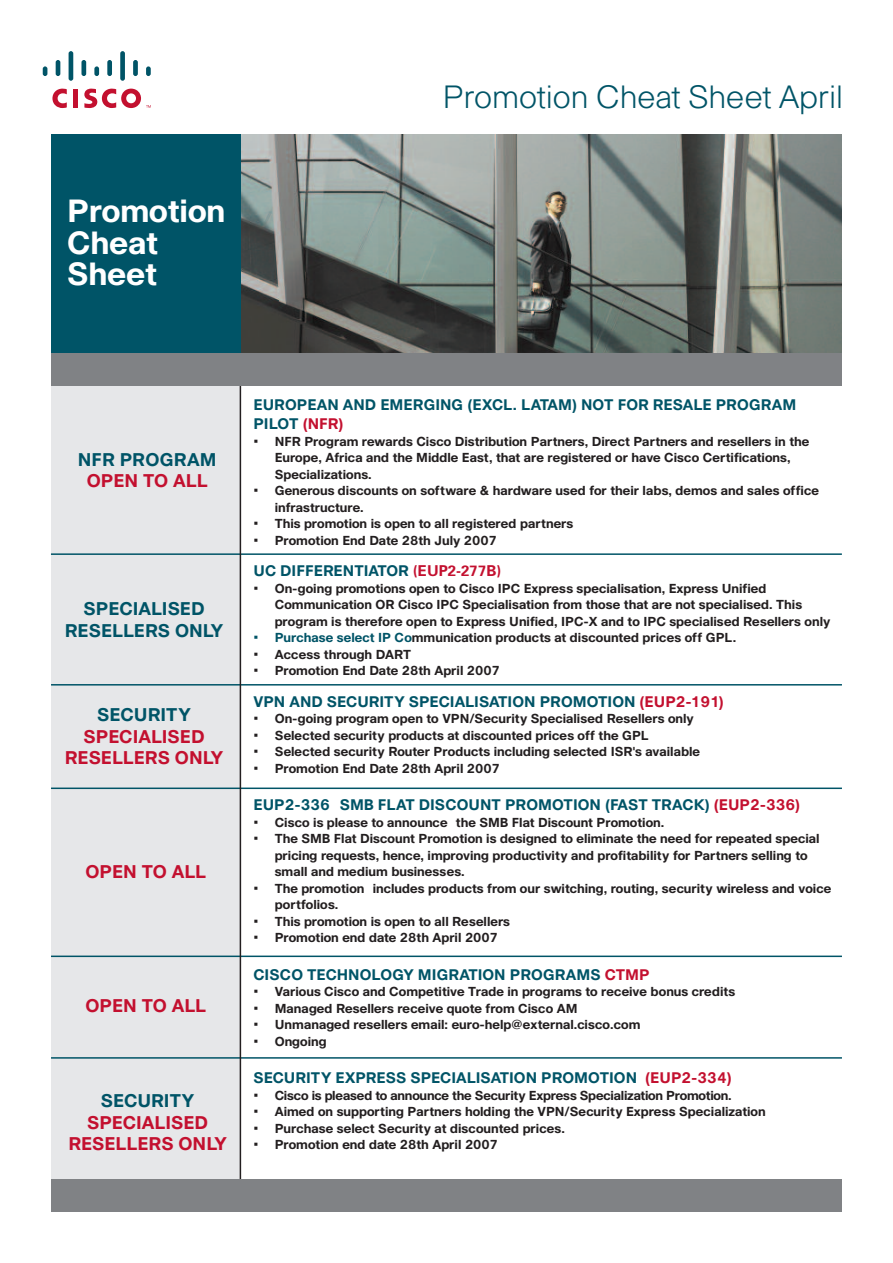
<style>
.page{position:relative;width:893px;height:1263px;background:#fff}
.page>*{position:absolute;margin:0;border:0;box-sizing:border-box;transform-origin:0 0}
.t1{font:300 31.5px "Cisco";color:#005467}
.t2{font:700 31.5px/31.5px "Cisco";color:#fff}
.t3{font:700 18px/21.6px "Cisco";color:#c3102f;text-align:center}
.t4{font:700 18px/21.6px "Cisco";color:#005467;text-align:center}
.t5{font:700 15px/19.5px "Cisco";color:#005467}
.t6{font:700 12.75px/16.5px "Cisco";color:#231f20}
.t7{font:700 12.75px "Cisco";letter-spacing:-.02em;color:#231f20}
.s1{color:#c3102f}
.s2{font-family:"Univers";color:#c3102f}
.s3{color:#005467}
</style>
<div class="page">
<div style="left:51px;top:385px;width:190px;height:796px;background:#e6e7e9"></div>
<img style="left:241px;top:135px;width:601px;height:219px">
<div style="left:51px;top:135px;width:190px;height:221px;background:#005467"></div>
<hr style="left:51px;top:787px;width:791px;height:2px;background:#005467">
<hr style="left:51px;top:955px;width:791px;height:2px;background:#005467">
<hr style="left:51px;top:684px;width:791px;height:1px;background:#005467">
<hr style="left:51px;top:553px;width:791px;height:2px;background:#005467">
<hr style="left:51px;top:1057px;width:791px;height:2px;background:#005467">
<div style="left:73px;top:89px;width:5px;height:19px;background:#c3102f"></div>
<svg style="left:52px;top:89px;width:15px;height:19px"></svg>
<hr style="left:43px;top:66px;width:4px;height:10px;background:#005467;border-radius:2px">
<hr style="left:56px;top:60px;width:4px;height:16px;background:#005467;border-radius:2px">
<hr style="left:69px;top:51px;width:4px;height:30px;background:#005467;border-radius:2px">
<div style="left:81px;top:60px;width:5px;height:16px;background:#005467;border-radius:2px"></div>
<div style="left:94px;top:66px;width:5px;height:10px;background:#005467;border-radius:2px"></div>
<div style="left:107px;top:60px;width:5px;height:16px;background:#005467;border-radius:2px"></div>
<div style="left:120px;top:51px;width:5px;height:30px;background:#005467;border-radius:2px"></div>
<div style="left:133px;top:60px;width:5px;height:16px;background:#005467;border-radius:2px"></div>
<div style="left:146px;top:66px;width:5px;height:10px;background:#005467;border-radius:2px"></div>
<svg style="left:84px;top:89px;width:67px;height:19px"></svg>
<hr style="left:240px;top:363px;width:1px;height:820px;background:#231f20">
<div style="left:51px;top:354px;width:791px;height:32px;background:#808285"></div>
<div style="left:51px;top:1179px;width:791px;height:33px;background:#808285"></div>
<h1 class="t2" style="left:67px;top:198px;width:160px">Promotion<br>Cheat<br>Sheet</h1>
<h1 class="t1" style="left:443px;top:86px;width:401px">Promotion Cheat Sheet April</h1>
<h2 class="t4" style="left:78px;top:450px;width:140px">NFR PROGRAM</h2>
<h2 class="t3" style="left:87px;top:472px;width:122px">OPEN TO ALL</h2>
<h2 class="t4" style="left:65px;top:600px;width:160px">SPECIALISED<br>RESELLERS ONLY</h2>
<h2 class="t4" style="left:97px;top:706px;width:95px">SECURITY</h2>
<h2 class="t3" style="left:65px;top:727px;width:160px">SPECIALISED<br>RESELLERS ONLY</h2>
<h2 class="t3" style="left:85px;top:862px;width:122px">OPEN TO ALL</h2>
<h2 class="t3" style="left:85px;top:997px;width:122px">OPEN TO ALL</h2>
<h2 class="t4" style="left:101px;top:1092px;width:95px">SECURITY</h2>
<h2 class="t3" style="left:68px;top:1113px;width:160px">SPECIALISED<br>RESELLERS ONLY</h2>
<p class="t5" style="left:253px;top:396px;width:544px">EUROPEAN AND EMERGING (EXCL. LATAM) NOT FOR RESALE PROGRAM<br>PILOT <span class="s1">(NFR)</span></p>
<p class="t6" style="left:275px;top:434px;width:536px;text-indent:-21px">• NFR Program rewards Cisco Distribution Partners, Direct Partners and resellers in the<br>Europe, Africa and the Middle East, that are registered or have Cisco Certifications,<br>Specializations.</p>
<p class="t6" style="left:275px;top:484px;width:546px;text-indent:-21px">• Generous discounts on software &amp; hardware used for their labs, demos and sales office infrastructure.</p>
<p class="t6" style="left:253px;top:517px;width:321px">• This promotion is open to all registered partners</p>
<p class="t6" style="left:253px;top:533px;width:245px">• Promotion End Date 28th July 2007</p>
<p class="t5" style="left:253px;top:562px;width:249px">UC DIFFERENTIATOR <span class="s2">(EUP2-277B)</span></p>
<p class="t6" style="left:275px;top:581px;width:557px;text-indent:-21px">• On-going promotions open to Cisco IPC Express specialisation, Express Unified<br>Communication OR Cisco IPC Specialisation from those that are not specialised. This program is therefore open to Express Unified, IPC-X and to IPC specialised Resellers only</p>
<p class="t6" style="left:253px;top:631px;width:484px"><span class="s3">• Purchase select IP Co</span>mmunication products at discounted prices off GPL.</p>
<p class="t6" style="left:253px;top:647px;width:159px">• Access through DART</p>
<p class="t6" style="left:253px;top:664px;width:248px">• Promotion End Date 28th April 2007</p>
<p class="t5" style="left:253px;top:693px;width:472px">VPN AND SECURITY SPECIALISATION PROMOTION <span class="s1">(EUP2-191)</span></p>
<p class="t6" style="left:253px;top:712px;width:442px">• On-going program open to VPN/Security Specialised Resellers only</p>
<p class="t6" style="left:253px;top:728px;width:397px">• Selected security products at discounted prices off the GPL</p>
<p class="t6" style="left:253px;top:745px;width:448px">• Selected security Router Products including selected ISR's available</p>
<p class="t6" style="left:253px;top:761px;width:248px">• Promotion End Date 28th April 2007</p>
<p class="t5" style="left:253px;top:796px;width:548px">EUP2-336 SMB FLAT DISCOUNT PROMOTION (FAST TRACK) <span class="s1">(EUP2-336)</span></p>
<p class="t6" style="left:253px;top:815px;width:412px">• Cisco is please to announce the SMB Flat Discount Promotion.</p>
<p class="t6" style="left:275px;top:832px;width:546px;text-indent:-21px">• The SMB Flat Discount Promotion is designed to eliminate the need for repeated special pricing requests, hence, improving productivity and profitability for Partners selling to small and medium businesses.</p>
<p class="t6" style="left:275px;top:881px;width:558px;text-indent:-21px">• The promotion includes products from our switching, routing, security wireless and voice portfolios.</p>
<p class="t6" style="left:253px;top:914px;width:258px">• This promotion is open to all Resellers</p>
<p class="t6" style="left:253px;top:931px;width:246px">• Promotion end date 28th April 2007</p>
<p class="t5" style="left:253px;top:966px;width:398px">CISCO TECHNOLOGY MIGRATION PROGRAMS <span class="s1">CTMP</span></p>
<p class="t6" style="left:253px;top:985px;width:483px">• Various Cisco and Competitive Trade in programs to receive bonus credits</p>
<p class="t6" style="left:253px;top:1001px;width:326px">• Managed Resellers receive quote from Cisco AM</p>
<p class="t6" style="left:253px;top:1018px;width:388px">• Unmanaged resellers email: euro-help@external.cisco.com</p>
<p class="t6" style="left:253px;top:1034px;width:75px">• Ongoing</p>
<p class="t5" style="left:253px;top:1069px;width:480px">SECURITY EXPRESS SPECIALISATION PROMOTION <span class="s1">(EUP2-334)</span></p>
<p class="t7" style="left:253px;top:1091px;width:480px">• Cisco is pleased to announce the Security Express Specialization Promotion.</p>
<p class="t6" style="left:253px;top:1105px;width:514px">• Aimed on supporting Partners holding the VPN/Security Express Specialization</p>
<p class="t6" style="left:253px;top:1121px;width:313px">• Purchase select Security at discounted prices.</p>
<p class="t6" style="left:253px;top:1138px;width:246px">• Promotion end date 28th April 2007</p>
</div>
